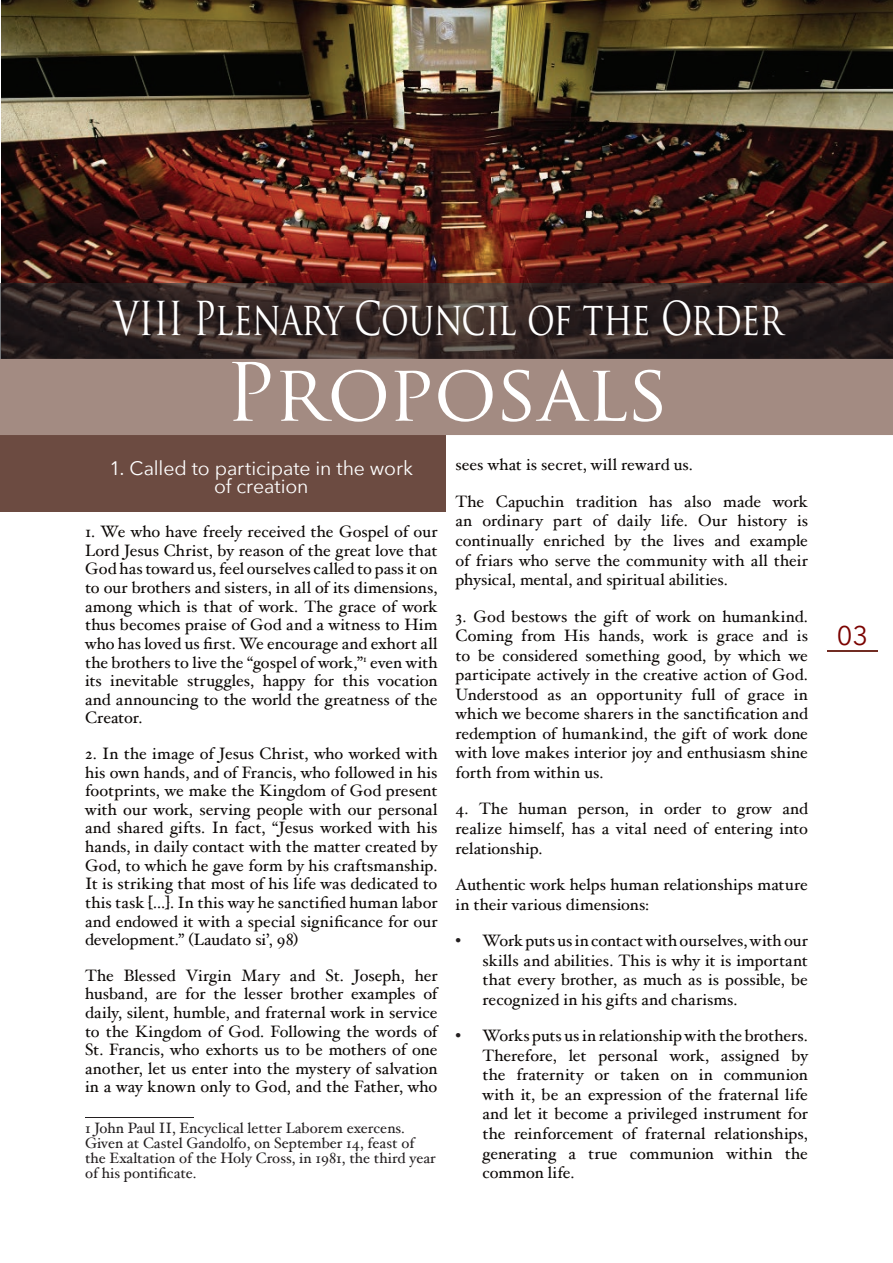
<style>
.page{position:relative;width:893px;height:1263px;background:#fff}
.page>*{position:absolute;margin:0;border:0;box-sizing:border-box;transform-origin:0 0}
.t1{font:78px "Trajan Pro";color:#fff}
.t2{font:45.6px "Trajan Pro";letter-spacing:-.01em;color:#fff;scale:.76 1}
.t3{font:27px "Avenir Next";color:#7b0300}
.t4{font:19.5px/18.6px "Avenir Next";letter-spacing:-.005em;color:#fff;text-align:center}
.t5{font:16.5px/18.6px "Hoefler Text";color:#0c0806;text-align:justify}
.t6{font:15px/15px "Hoefler Text";color:#231f20}
.s1{color:#231f20}
</style>
<div class="page">
<hr style="left:827px;top:650px;width:51px;height:1px;background:#712c23">
<div style="left:0;top:435px;width:445px;height:76px;background:#6c4b41"></div>
<img style="left:1px;top:0;width:892px;height:359px">
<hr style="left:0;top:283px;width:1px;height:76px;background:#757679">
<div style="left:0;top:359px;width:893px;height:76px;background:#a38b82"></div>
<hr style="left:85px;top:1117px;width:108px;height:1px;background:#231f20">
<h2 class="t2" style="left:113px;top:289px;width:883px">VIII Plenary Council of the Order</h2>
<h1 class="t1" style="left:225px;top:343px;width:446px">Proposals</h1>
<p class="t4" style="left:109px;top:458px;width:305px">1. Called to participate in the work of creation</p>
<p class="t5" style="left:85px;top:522px;width:354px">1. We who have freely received the Gospel of our Lord Jesus Christ, by reason of the great love that God has toward us, feel ourselves called to pass it on to our brothers and sisters, in all of its dimensions, among which is that of work. The grace of work thus becomes praise of God and a witness to Him who has loved us first. We encourage and exhort all the brothers to live the “gospel of work,”<sup>1</sup> even with its inevitable struggles, happy for this vocation and announcing to the world the greatness of the Creator.</p>
<p class="t5" style="left:85px;top:744px;width:354px">2. In the image of Jesus Christ, who worked with his own hands, and of Francis, who followed in his footprints, we make the Kingdom of God present with our work, serving people with our personal and shared gifts. In fact, “Jesus worked with his hands, in daily contact with the matter created by God, to which he gave form by his craftsmanship.<br>It is striking that most of his life was dedicated to this task […]. In this way he sanctified human labor and endowed it with a special significance for our development.” (Laudato si’, 98)</p>
<p class="t5" style="left:85px;top:966px;width:354px">The Blessed Virgin Mary and St. Joseph, her husband, are for the lesser brother examples of daily, silent, humble, and fraternal work in service to the Kingdom of God. Following the words of St. Francis, who exhorts us to be mothers of one another, let us enter into the mystery of salvation in a way known only to God, and the Father, who</p>
<p class="t6" style="left:85px;top:1120px;width:352px">1 John Paul II, Encyclical letter Laborem exercens.<br>Given at Castel Gandolfo, on September 14, feast of the Exaltation of the Holy Cross, in 1981, the third year of his pontificate.</p>
<p class="t5" style="left:455px;top:455px;width:239px">sees what is secret, will reward us.</p>
<p class="t5" style="left:455px;top:491px;width:354px;line-height:19.5px">The Capuchin tradition has also made work an ordinary part of daily life. Our history is continually enriched by the lives and example of friars who serve the community with all their physical, mental, and spiritual abilities.</p>
<p class="t5" style="left:455px;top:606px;width:354px;line-height:19.5px">3. God bestows the gift of work on humankind.<br>Coming from His hands, work is grace and is to be considered something good, by which we participate actively in the creative action of God.<br>Understood as an opportunity full of grace in which we become sharers in the sanctification and redemption of humankind, the gift of work done with love makes interior joy and enthusiasm shine forth from within us.</p>
<p class="t5" style="left:455px;top:799px;width:354px;line-height:19.5px">4. The human person, in order to grow and realize himself, has a vital need of entering into relationship.</p>
<p class="t5" style="left:455px;top:875px;width:354px;line-height:19.5px">Authentic work helps human relationships mature in their various dimensions:</p>
<p class="t5" style="left:482px;top:931px;width:327px;line-height:19.5px;text-indent:-27px"><span class="s1">•</span> Work puts us in contact with ourselves, with our skills and abilities. This is why it is important that every brother, as much as is possible, be recognized in his gifts and charisms.</p>
<p class="t5" style="left:482px;top:1026px;width:327px;line-height:19.5px;text-indent:-27px"><span class="s1">•</span> Works puts us in relationship with the brothers.<br>Therefore, let personal work, assigned by the fraternity or taken on in communion with it, be an expression of the fraternal life and let it become a privileged instrument for the reinforcement of fraternal relationships, generating a true communion within the common life.</p>
<h3 class="t3" style="left:837px;top:613px;width:33px">03</h3>
</div>
